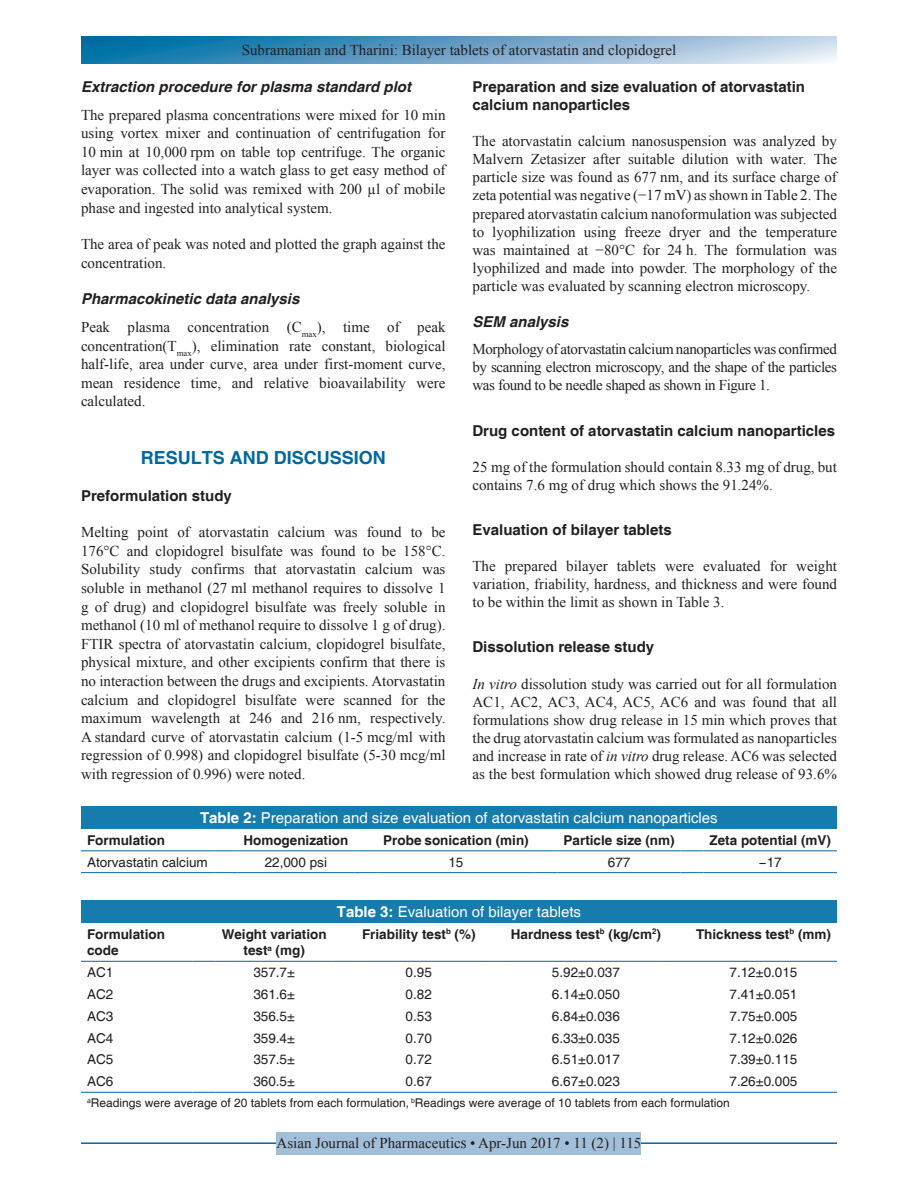
<style>
.page{position:relative;width:918px;height:1188px;background:#fff}
.page>*{position:absolute;margin:0;border:0;box-sizing:border-box;transform-origin:0 0}
.t1{font:700 18px "Helvetica";color:#00689e}
.TX{font:15px/18.6px "Times New Roman";color:#231f20;text-align:justify}
.H2_No_Above_Space{font:700 15px/18.1px "Helvetica";color:#231f20}
.TT{font:15px "Helvetica";color:#fff}
.t2{font:italic 700 15px "Helvetica";color:#231f20}
.TCH{font:700 13.5px/16.5px "Helvetica";color:#231f20}
.TB{font:13.5px "Helvetica";color:#231f20}
.TBL{font:13.5px "Helvetica";color:#231f20}
.TFN{font:12px "Helvetica";color:#231f20}
.s1{font-style:italic}
.s2{font-weight:700}
</style>
<div class="page">
<svg style="left:81px;top:37px;width:756px;height:27px;background:#6ba4c8"></svg>
<hr style="left:81px;top:1142px;width:756px;height:2px;background:#00689e">
<div style="left:277px;top:1132px;width:364px;height:22px;background:#a2bfda"></div>
<div style="left:81px;top:806px;width:756px;height:23px;background:#167cae"></div>
<hr style="left:81px;top:872px;width:133px;height:1px;background:#00689e">
<svg style="left:214px;top:872px;width:23px;height:1px"></svg>
<hr style="left:237px;top:872px;width:117px;height:1px;background:#00689e">
<svg style="left:354px;top:872px;width:23px;height:1px"></svg>
<hr style="left:377px;top:872px;width:158px;height:1px;background:#00689e">
<svg style="left:535px;top:872px;width:23px;height:1px"></svg>
<hr style="left:558px;top:872px;width:123px;height:1px;background:#00689e">
<svg style="left:681px;top:872px;width:23px;height:1px"></svg>
<hr style="left:704px;top:872px;width:133px;height:1px;background:#00689e">
<hr style="left:81px;top:850px;width:133px;height:1px;background:#00689e">
<svg style="left:214px;top:850px;width:23px;height:1px"></svg>
<hr style="left:237px;top:850px;width:117px;height:1px;background:#00689e">
<svg style="left:354px;top:850px;width:23px;height:1px"></svg>
<hr style="left:377px;top:850px;width:158px;height:1px;background:#00689e">
<svg style="left:535px;top:850px;width:23px;height:1px"></svg>
<hr style="left:558px;top:850px;width:123px;height:1px;background:#00689e">
<svg style="left:681px;top:850px;width:23px;height:1px"></svg>
<hr style="left:704px;top:850px;width:133px;height:1px;background:#00689e">
<div style="left:81px;top:900px;width:756px;height:23px;background:#167cae"></div>
<hr style="left:81px;top:1092px;width:112px;height:1px;background:#00689e">
<svg style="left:193px;top:1092px;width:23px;height:1px"></svg>
<hr style="left:216px;top:1092px;width:117px;height:1px;background:#00689e">
<svg style="left:333px;top:1092px;width:23px;height:1px"></svg>
<hr style="left:356px;top:1092px;width:126px;height:1px;background:#00689e">
<svg style="left:482px;top:1092px;width:23px;height:1px"></svg>
<hr style="left:505px;top:1092px;width:162px;height:1px;background:#00689e">
<svg style="left:667px;top:1092px;width:23px;height:1px"></svg>
<hr style="left:690px;top:1092px;width:147px;height:1px;background:#00689e">
<hr style="left:81px;top:961px;width:112px;height:1px;background:#00689e">
<svg style="left:193px;top:961px;width:23px;height:1px"></svg>
<hr style="left:216px;top:961px;width:117px;height:1px;background:#00689e">
<svg style="left:333px;top:961px;width:23px;height:1px"></svg>
<hr style="left:356px;top:961px;width:126px;height:1px;background:#00689e">
<svg style="left:482px;top:961px;width:23px;height:1px"></svg>
<hr style="left:505px;top:961px;width:162px;height:1px;background:#00689e">
<svg style="left:667px;top:961px;width:23px;height:1px"></svg>
<hr style="left:690px;top:961px;width:147px;height:1px;background:#00689e">
<p class="TX" style="left:242px;top:41px;width:436px">Subramanian and Tharini: Bilayer tablets of atorvastatin and clopidogrel</p>
<h3 class="t2" style="left:81px;top:77px;width:332px">Extraction procedure for plasma standard plot</h3>
<p class="TX" style="left:81px;top:105px;width:366px">The prepared plasma concentrations were mixed for 10 min using vortex mixer and continuation of centrifugation for 10 min at 10,000 rpm on table top centrifuge. The organic layer was collected into a watch glass to get easy method of evaporation. The solid was remixed with 200 µl of mobile phase and ingested into analytical system.</p>
<p class="TX" style="left:81px;top:234px;width:366px">The area of peak was noted and plotted the graph against the concentration.</p>
<h3 class="t2" style="left:81px;top:290px;width:220px">Pharmacokinetic data analysis</h3>
<p class="TX" style="left:81px;top:317px;width:366px">Peak plasma concentration (C<sub>max</sub>), time of peak concentration(T<sub>max</sub>), elimination rate constant, biological half-life, area under curve, area under first-moment curve, mean residence time, and relative bioavailability were calculated.</p>
<h2 class="H2_No_Above_Space" style="left:472px;top:78px;width:334px">Preparation and size evaluation of atorvastatin calcium nanoparticles</h2>
<p class="TX" style="left:472px;top:132px;width:366px;line-height:18.1px">The atorvastatin calcium nanosuspension was analyzed by Malvern Zetasizer after suitable dilution with water. The particle size was found as 677 nm, and its surface charge of zeta potential was negative (−17 mV) as shown in Table 2. The prepared atorvastatin calcium nanoformulation was subjected to lyophilization using freeze dryer and the temperature was maintained at −80°C for 24 h. The formulation was lyophilized and made into powder. The morphology of the particle was evaluated by scanning electron microscopy.</p>
<h3 class="t2" style="left:472px;top:313px;width:97px">SEM analysis</h3>
<p class="TX" style="left:472px;top:340px;width:366px;line-height:18.1px">Morphology of atorvastatin calcium nanoparticles was confirmed by scanning electron microscopy, and the shape of the particles was found to be needle shaped as shown in Figure 1.</p>
<h2 class="H2_No_Above_Space" style="left:472px;top:422px;width:364px">Drug content of atorvastatin calcium nanoparticles</h2>
<p class="TX" style="left:472px;top:457px;width:366px;line-height:18.1px">25 mg of the formulation should contain 8.33 mg of drug, but contains 7.6 mg of drug which shows the 91.24%.</p>
<h2 class="H2_No_Above_Space" style="left:472px;top:521px;width:201px">Evaluation of bilayer tablets</h2>
<p class="TX" style="left:472px;top:556px;width:366px;line-height:18.1px">The prepared bilayer tablets were evaluated for weight variation, friability, hardness, and thickness and were found to be within the limit as shown in Table 3.</p>
<h2 class="H2_No_Above_Space" style="left:472px;top:639px;width:183px">Dissolution release study</h2>
<p class="TX" style="left:472px;top:674px;width:366px;line-height:18.1px"><span class="s1">In vitro</span> dissolution study was carried out for all formulation AC1, AC2, AC3, AC4, AC5, AC6 and was found that all formulations show drug release in 15 min which proves that the drug atorvastatin calcium was formulated as nanoparticles and increase in rate of <span class="s1">in vitro</span> drug release. AC6 was selected as the best formulation which showed drug release of 93.6%</p>
<p class="TT" style="left:200px;top:809px;width:519px"><span class="s2">Table 2:</span> Preparation and size evaluation of atorvastatin calcium nanoparticles</p>
<h1 class="t1" style="left:141px;top:447px;width:247px">RESULTS AND DISCUSSION</h1>
<p class="H2_No_Above_Space" style="left:81px;top:487px;width:152px">Preformulation study</p>
<p class="TX" style="left:81px;top:522px;width:366px">Melting point of atorvastatin calcium was found to be 176°C and clopidogrel bisulfate was found to be 158°C.<br>Solubility study confirms that atorvastatin calcium was soluble in methanol (27 ml methanol requires to dissolve 1 g of drug) and clopidogrel bisulfate was freely soluble in methanol (10 ml of methanol require to dissolve 1 g of drug).<br>FTIR spectra of atorvastatin calcium, clopidogrel bisulfate, physical mixture, and other excipients confirm that there is no interaction between the drugs and excipients. Atorvastatin calcium and clopidogrel bisulfate were scanned for the maximum wavelength at 246 and 216 nm, respectively.<br>A standard curve of atorvastatin calcium (1-5 mcg/ml with regression of 0.998) and clopidogrel bisulfate (5-30 mcg/ml with regression of 0.996) were noted.</p>
<p class="TCH" style="left:87px;top:832px;width:80px">Formulation</p>
<p class="TCH" style="left:243px;top:832px;width:107px">Homogenization</p>
<p class="TCH" style="left:383px;top:832px;width:147px">Probe sonication (min)</p>
<p class="TCH" style="left:564px;top:832px;width:112px">Particle size (nm)</p>
<p class="TCH" style="left:710px;top:832px;width:123px">Zeta potential (mV)</p>
<p class="TBL" style="left:87px;top:854px;width:122px">Atorvastatin calcium</p>
<p class="TBL" style="left:265px;top:854px;width:64px">22,000 psi</p>
<p class="TBL" style="left:448px;top:854px;width:17px">15</p>
<p class="TBL" style="left:608px;top:854px;width:24px">677</p>
<p class="TBL" style="left:759px;top:854px;width:24px">−17</p>
<p class="TT" style="left:337px;top:903px;width:246px"><span class="s2">Table 3:</span> Evaluation of bilayer tablets</p>
<p class="TCH" style="left:87px;top:926px;width:80px">Formulation code</p>
<p class="TCH" style="left:222px;top:926px;width:107px;text-align:center">Weight variation test<sup>a</sup> (mg)</p>
<p class="TCH" style="left:362px;top:926px;width:115px">Friability test<sup>b</sup> (%)</p>
<p class="TCH" style="left:511px;top:926px;width:151px">Hardness test<sup>b</sup> (kg/cm<sup>2</sup>)</p>
<p class="TCH" style="left:696px;top:926px;width:136px">Thickness test<sup>b</sup> (mm)</p>
<p class="TB" style="left:87px;top:965px;width:28px">AC1</p>
<p class="TB" style="left:253px;top:965px;width:43px">357.7±</p>
<p class="TB" style="left:406px;top:965px;width:28px">0.95</p>
<p class="TB" style="left:552px;top:965px;width:69px">5.92±0.037</p>
<p class="TB" style="left:730px;top:965px;width:69px">7.12±0.015</p>
<p class="TB" style="left:87px;top:986px;width:28px">AC2</p>
<p class="TB" style="left:253px;top:986px;width:43px">361.6±</p>
<p class="TB" style="left:406px;top:986px;width:28px">0.82</p>
<p class="TB" style="left:552px;top:986px;width:69px">6.14±0.050</p>
<p class="TB" style="left:730px;top:986px;width:69px">7.41±0.051</p>
<p class="TB" style="left:87px;top:1008px;width:28px">AC3</p>
<p class="TB" style="left:253px;top:1008px;width:43px">356.5±</p>
<p class="TB" style="left:406px;top:1008px;width:28px">0.53</p>
<p class="TB" style="left:552px;top:1008px;width:69px">6.84±0.036</p>
<p class="TB" style="left:730px;top:1008px;width:69px">7.75±0.005</p>
<p class="TB" style="left:87px;top:1030px;width:28px">AC4</p>
<p class="TB" style="left:253px;top:1030px;width:43px">359.4±</p>
<p class="TB" style="left:406px;top:1030px;width:28px">0.70</p>
<p class="TB" style="left:552px;top:1030px;width:69px">6.33±0.035</p>
<p class="TB" style="left:730px;top:1030px;width:69px">7.12±0.026</p>
<p class="TB" style="left:87px;top:1052px;width:28px">AC5</p>
<p class="TB" style="left:253px;top:1052px;width:43px">357.5±</p>
<p class="TB" style="left:406px;top:1052px;width:28px">0.72</p>
<p class="TB" style="left:552px;top:1052px;width:69px">6.51±0.017</p>
<p class="TB" style="left:730px;top:1052px;width:69px">7.39±0.115</p>
<p class="TBL" style="left:87px;top:1074px;width:28px">AC6</p>
<p class="TBL" style="left:253px;top:1074px;width:43px">360.5±</p>
<p class="TBL" style="left:406px;top:1074px;width:28px">0.67</p>
<p class="TBL" style="left:552px;top:1074px;width:69px">6.67±0.023</p>
<p class="TBL" style="left:730px;top:1074px;width:69px">7.26±0.005</p>
<p class="TFN" style="left:87px;top:1096px;width:644px"><sup>a</sup>Readings were average of 20 tablets from each formulation, <sup>b</sup>Readings were average of 10 tablets from each formulation</p>
<p class="TX" style="left:277px;top:1134px;width:366px">Asian Journal of Pharmaceutics • Apr-Jun 2017 • 11 (2) | 115</p>
</div>
